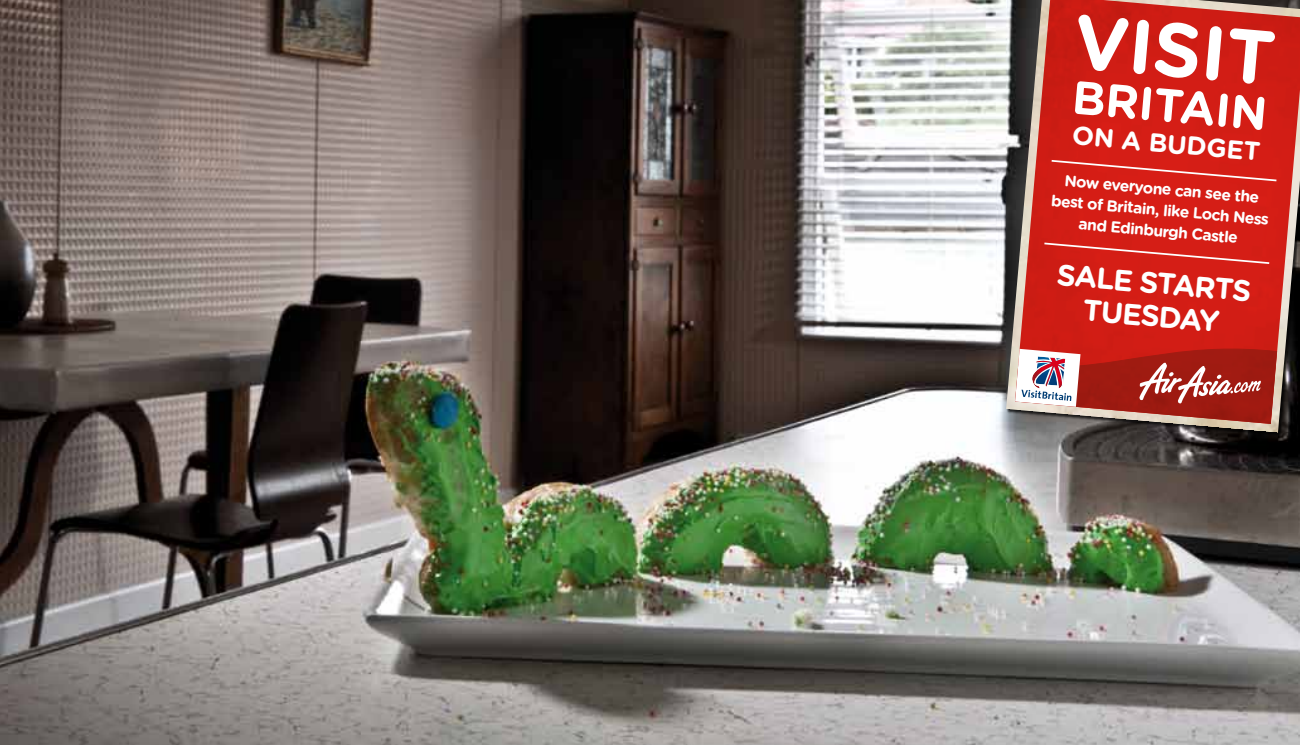
<style>
.page{position:relative;width:1300px;height:745px;background:#fff}
.page>*{position:absolute;margin:0;border:0;box-sizing:border-box;transform-origin:0 0}
.t1{font:700 76.3px "Gotham Rounded";color:#fff}
.t2{font:700 46.73px "Gotham Rounded";color:#fff}
.t3{font:700 29.75px/33.2px "Gotham Rounded";color:#fff;text-align:center}
.t4{font:700 25.9px "Gotham Rounded";color:#fff}
.t5{font:700 15.75px/21px "Gotham Rounded";color:#fff;text-align:center}
</style>
<div class="page">
<img style="left:0;top:0;width:1300px;height:744px">
<img style="left:1006px;top:0;width:294px;height:432px">
<svg style="left:1015px;top:0;width:285px;height:423px;background:#c32a22"></svg>
<svg style="left:1050px;top:159px;width:228px;height:23px;background:#d82e27"></svg>
<svg style="left:1042px;top:241px;width:229px;height:24px;background:#d62d26"></svg>
<svg style="left:1015px;top:327px;width:262px;height:96px;background:#ba4e48"></svg>
<h1 class="t1" style="left:1079px;top:-15px;width:186px;rotate:5deg">visit</h1>
<h2 class="t2" style="left:1075px;top:63px;width:189px;rotate:5deg">Br itain</h2>
<h3 class="t4" style="left:1074px;top:116px;width:184px;rotate:5deg">o n a budget</h3>
<p class="t5" style="left:1054px;top:168px;width:220px;rotate:5deg">Now everyone can see the best of Britain, like Loch Ness and Edinburgh Castle</p>
<h3 class="t3" style="left:1058px;top:256px;width:192px;rotate:5deg">Sale starts<br>Tuesday</h3>
</div>
